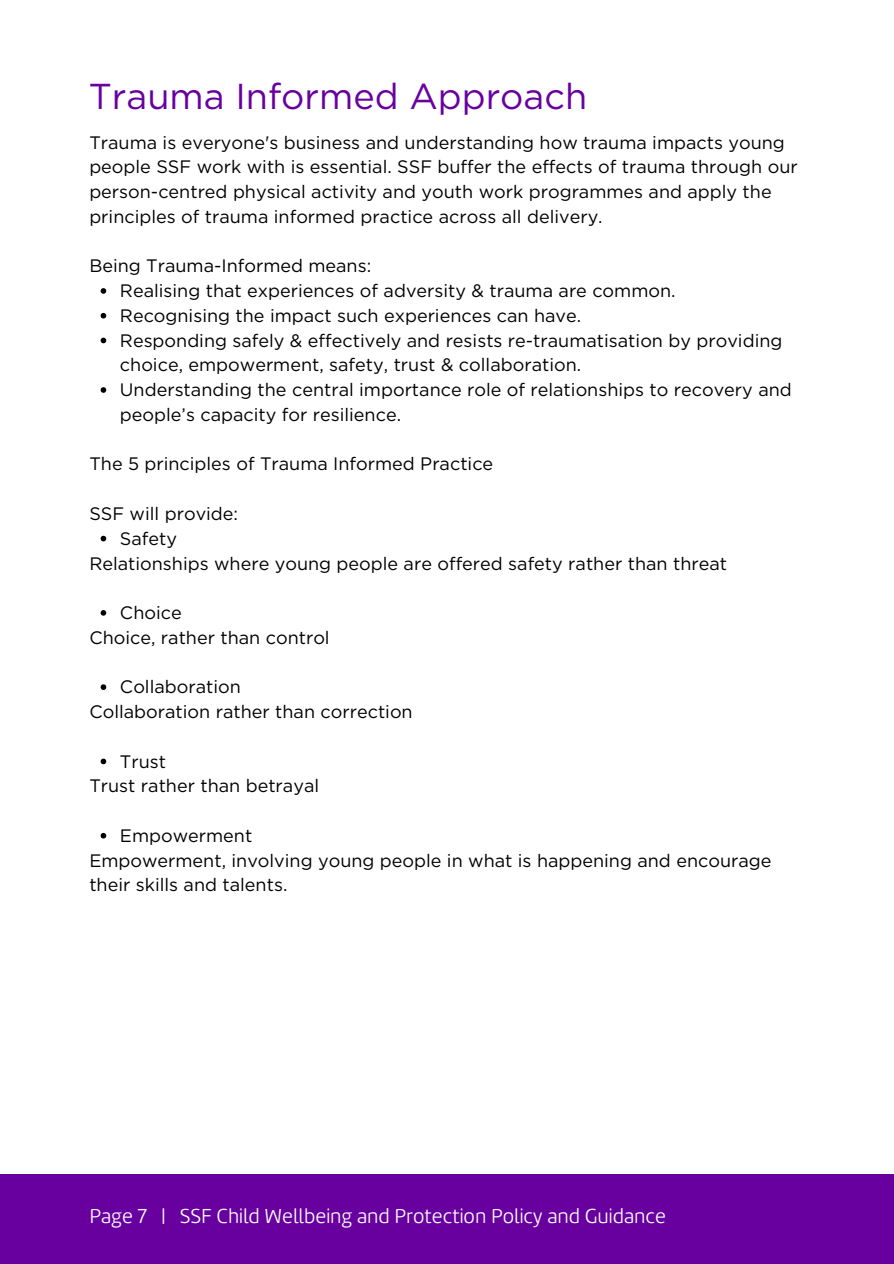
<style>
.page{position:relative;width:894px;height:1264px;background:#fff}
.page>*{position:absolute;margin:0;border:0;box-sizing:border-box;transform-origin:0 0}
.t1{font:36px "Gotham";color:#6800a0}
.t2{font:21px "Amelia Rounded Light";color:#fff}
.t3{font:18px/24.8px "Gotham";color:#000}
</style>
<div class="page">
<div style="left:0;top:1174px;width:893px;height:89px;background:#6800a0"></div>
<svg style="left:101px;top:288px;width:5px;height:6px"></svg>
<svg style="left:101px;top:313px;width:5px;height:5px"></svg>
<svg style="left:101px;top:338px;width:5px;height:5px"></svg>
<svg style="left:101px;top:387px;width:5px;height:6px"></svg>
<svg style="left:101px;top:536px;width:5px;height:5px"></svg>
<svg style="left:101px;top:610px;width:5px;height:5px"></svg>
<svg style="left:101px;top:684px;width:5px;height:6px"></svg>
<svg style="left:101px;top:758px;width:5px;height:6px"></svg>
<svg style="left:101px;top:833px;width:5px;height:5px"></svg>
<p class="t1" style="left:89px;top:74px;width:499px">Trauma Informed Approach</p>
<p class="t3" style="left:89px;top:130px;width:709px">Trauma is everyone's business and understanding how trauma impacts young people SSF work with is essential. SSF buffer the effects of trauma through our person-centred physical activity and youth work programmes and apply the principles of trauma informed practice across all delivery.</p>
<p class="t3" style="left:89px;top:253px;width:283px">Being Trauma-Informed means:</p>
<p class="t3" style="left:120px;top:278px;width:557px">Realising that experiences of adversity &amp; trauma are common.</p>
<p class="t3" style="left:120px;top:303px;width:462px">Recognising the impact such experiences can have.</p>
<p class="t3" style="left:120px;top:328px;width:663px">Responding safely &amp; effectively and resists re-traumatisation by providing choice, empowerment, safety, trust &amp; collaboration.</p>
<p class="t3" style="left:120px;top:377px;width:673px">Understanding the central importance role of relationships to recovery and people’s capacity for resilience.</p>
<p class="t3" style="left:89px;top:451px;width:405px">The 5 principles of Trauma Informed Practice</p>
<p class="t3" style="left:89px;top:501px;width:150px">SSF will provide:</p>
<p class="t3" style="left:120px;top:526px;width:59px">Safety</p>
<p class="t3" style="left:89px;top:550px;width:639px">Relationships where young people are offered safety rather than threat</p>
<p class="t3" style="left:120px;top:600px;width:63px">Choice</p>
<p class="t3" style="left:89px;top:625px;width:242px">Choice, rather than control</p>
<p class="t3" style="left:120px;top:674px;width:122px">Collaboration</p>
<p class="t3" style="left:89px;top:699px;width:325px">Collaboration rather than correction</p>
<p class="t3" style="left:120px;top:748px;width:48px">Trust</p>
<p class="t3" style="left:89px;top:773px;width:231px">Trust rather than betrayal</p>
<p class="t3" style="left:120px;top:823px;width:134px">Empowerment</p>
<h2 class="t3" style="left:89px;top:847px;width:683px">Empowerment, involving young people in what is happening and encourage their skills and talents.</h2>
<h1 class="t2" style="left:89px;top:1207px;width:578px">Page 7 | SSF Child Wellbeing and Protection Policy and Guidance</h1>
</div>
